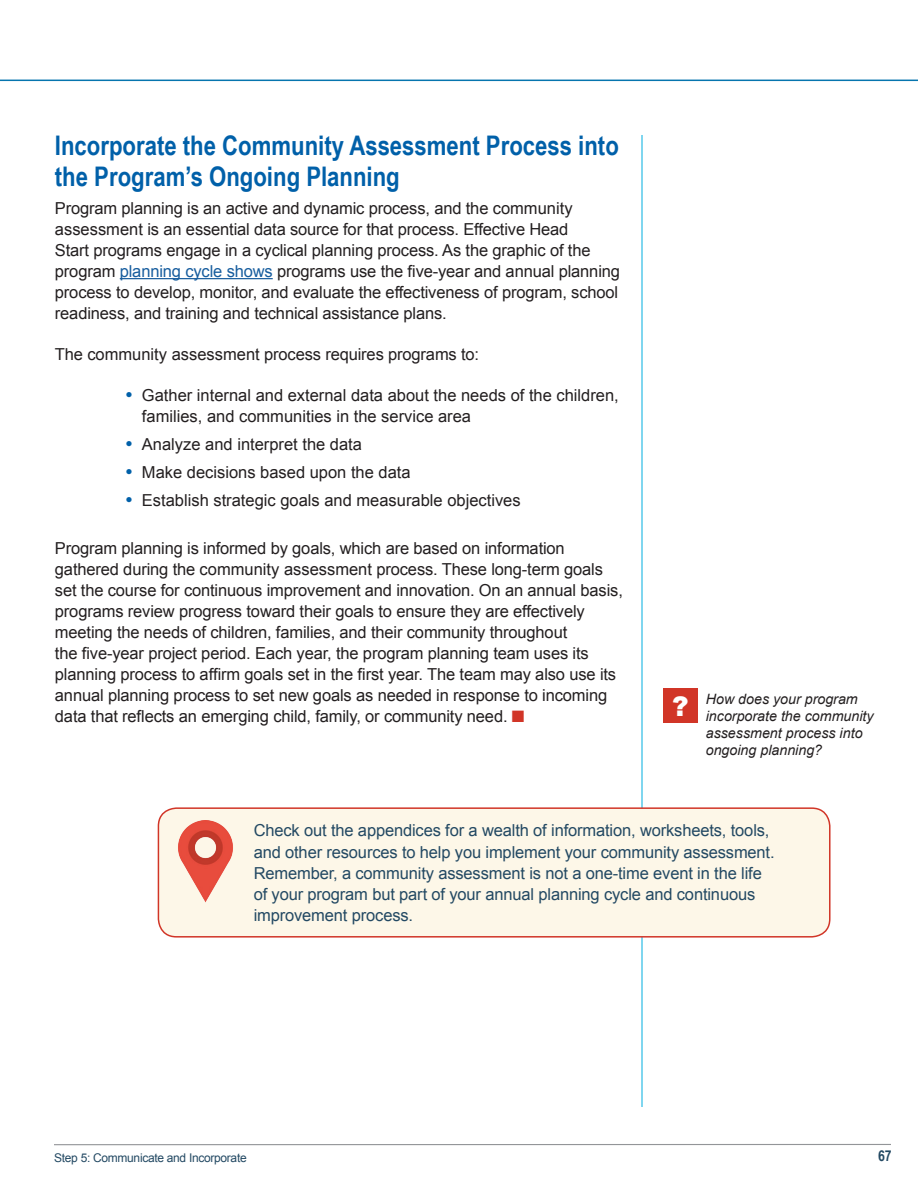
<style>
.page{position:relative;width:918px;height:1188px;background:#fff}
.page>*{position:absolute;margin:0;border:0;box-sizing:border-box;transform-origin:0 0}
.t1{font:700 27px/31.5px "Arial Narrow";color:#0060a9}
.t2{font:16.5px/21px "Arial";letter-spacing:-.01em;color:#231f20}
.t3{font:16.5px/21px "Arial";letter-spacing:-.01em;color:#234963}
.t4{font:700 15px "Arial Narrow";color:#234963}
.t5{font:italic 14.25px/17.1px "Arial";color:#231f20}
.t6{font:12px "Arial";letter-spacing:-.025em;color:#234963}
.s1{color:#175d9e}
.s2{color:#d13527}
.s3{font-weight:900;font-style:normal;font-size:27px;color:#fff}
</style>
<div class="page">
<hr style="left:54px;top:1144px;width:837px;height:1px;background:#939598">
<hr style="left:0;top:80px;width:918px;height:1px;background:#0675ae">
<hr style="left:642px;top:135px;width:1px;height:972px;background:#00aee0">
<hr style="left:120px;top:278px;width:153px;height:1px;background:#175d9e">
<div style="left:663px;top:689px;width:35px;height:34px;background:#d13527"></div>
<div style="left:158px;top:808px;width:672px;height:129px;background:#fdf7e8;border-radius:18px"></div>
<div style="left:158px;top:807px;width:673px;height:131px;border:2px solid #d13527;border-radius:18px"></div>
<img style="left:178px;top:821px;width:55px;height:82px">
<h2 class="t1" style="left:55px;top:128px;width:565px">Incorporate the Community Assessment Process into the Program’s Ongoing Planning</h2>
<p class="t2" style="left:55px;top:198px;width:567px">Program planning is an active and dynamic process, and the community assessment is an essential data source for that process. Effective Head<br>Start programs engage in a cyclical planning process. As the graphic of the program <span class="s1">planning cycle shows</span> programs use the five-year and annual planning process to develop, monitor, and evaluate the effectiveness of program, school readiness, and training and technical assistance plans.</p>
<p class="t2" style="left:55px;top:344px;width:426px">The community assessment process requires programs to:</p>
<p class="t2" style="left:142px;top:385px;width:478px;text-indent:-16px"><sup>●</sup> Gather internal and external data about the needs of the children, families, and communities in the service area</p>
<p class="t2" style="left:125px;top:434px;width:238px"><sup>●</sup> Analyze and interpret the data</p>
<p class="t2" style="left:125px;top:462px;width:287px"><sup>●</sup> Make decisions based upon the data</p>
<p class="t2" style="left:125px;top:490px;width:397px"><sup>●</sup> Establish strategic goals and measurable objectives</p>
<p class="t2" style="left:55px;top:538px;width:569px">Program planning is informed by goals, which are based on information gathered during the community assessment process. These long-term goals set the course for continuous improvement and innovation. On an annual basis, programs review progress toward their goals to ensure they are effectively meeting the needs of children, families, and their community throughout<br>the five-year project period. Each year, the program planning team uses its planning process to affirm goals set in the first year. The team may also use its annual planning process to set new goals as needed in response to incoming data that reflects an emerging child, family, or community need. <span class="s2">■</span></p>
<p class="t5" style="left:706px;top:690px;width:169px;text-indent:-34px"><span class="s3">?</span> How does your program incorporate the community assessment process into ongoing planning?</p>
<p class="t3" style="left:254px;top:820px;width:523px">Check out the appendices for a wealth of information, worksheets, tools, and other resources to help you implement your community assessment.<br>Remember, a community assessment is not a one-time event in the life of your program but part of your annual planning cycle and continuous improvement process.</p>
<p class="t6" style="left:54px;top:1150px;width:194px">Step 5: Communicate and Incorporate</p>
<p class="t4" style="left:878px;top:1144px;width:15px">67</p>
</div>
